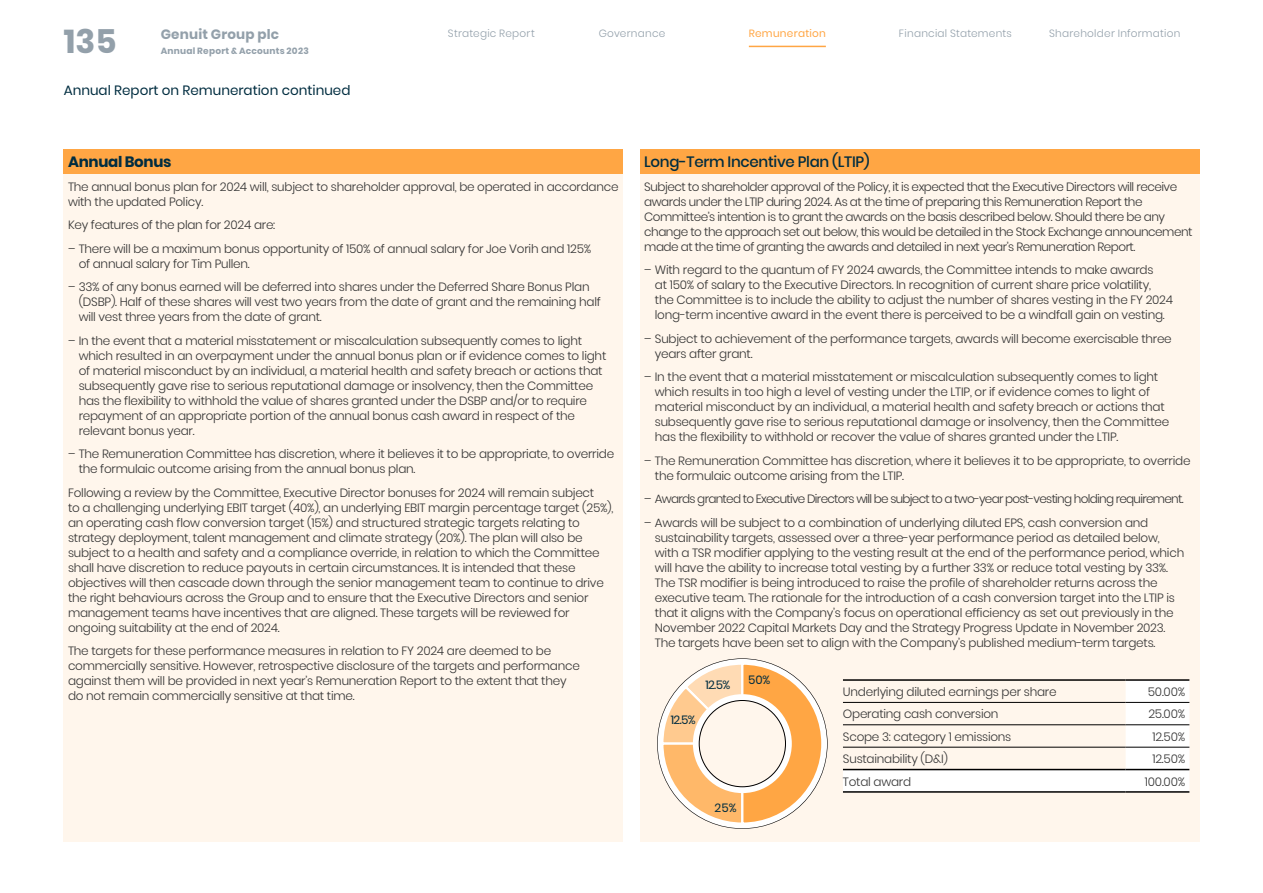
<style>
.page{position:relative;width:1263px;height:893px;background:#fff}
.page>*{position:absolute;margin:0;border:0;box-sizing:border-box;transform-origin:0 0}
.t1{font:700 33px "Poppins";color:#93a0aa}
.t2{font:500 15px "Poppins";letter-spacing:-.02em;color:#002d40}
.t3{font:700 15px "Poppins";letter-spacing:-.02em;color:#002d40}
.t4{font:13.5px "Poppins";color:#002d40}
.t5{font:700 13.5px "Poppins";letter-spacing:.015em;color:#93a0aa}
.t6{font:300 12px/15px "Poppins";letter-spacing:-.02em;color:#333}
.t7{font:300 12px/15px "Poppins";letter-spacing:-.04em;color:#333}
.t8{font:300 12px "Poppins";letter-spacing:-.06em;color:#333}
.t9{font:11.85px "Poppins";letter-spacing:-.025em;color:#002d40}
.t10{font:300 10.5px "Poppins";letter-spacing:.025em;color:#93a0aa}
.t11{font:10.5px "Poppins";letter-spacing:.025em;color:#ffa644}
.t12{font:700 9px "Poppins";letter-spacing:.025em;color:#93a0aa}
</style>
<div class="page">
<div style="left:64px;top:149px;width:559px;height:26px;background:#ffa644"></div>
<div style="left:64px;top:175px;width:559px;height:667px;background:#fff6ec"></div>
<div style="left:640px;top:149px;width:559px;height:26px;background:#ffa644"></div>
<div style="left:640px;top:175px;width:559px;height:667px;background:#fff6ec"></div>
<div style="left:1125px;top:681px;width:64px;height:110px;background:#fff"></div>
<div style="left:843px;top:769px;width:282px;height:23px;background:#fff"></div>
<hr style="left:843px;top:702px;width:282px;height:1px;background:#000">
<hr style="left:1125px;top:702px;width:64px;height:1px;background:#000">
<hr style="left:843px;top:724px;width:282px;height:1px;background:#000">
<hr style="left:1125px;top:724px;width:64px;height:1px;background:#000">
<hr style="left:843px;top:747px;width:282px;height:1px;background:#000">
<hr style="left:1125px;top:747px;width:64px;height:1px;background:#000">
<hr style="left:843px;top:769px;width:282px;height:1px;background:#000">
<hr style="left:1125px;top:769px;width:64px;height:1px;background:#000">
<hr style="left:843px;top:791px;width:282px;height:2px;background:#000">
<hr style="left:1125px;top:791px;width:64px;height:2px;background:#000">
<hr style="left:843px;top:679px;width:282px;height:2px;background:#000">
<hr style="left:1125px;top:679px;width:64px;height:2px;background:#000">
<svg style="left:657px;top:658px;width:170px;height:171px"></svg>
<svg style="left:693px;top:694px;width:99px;height:99px;background:#f0edeb"></svg>
<div style="left:699px;top:700px;width:86px;height:87px;background:#fff6ec;border-radius:50%"></div>
<hr style="left:749px;top:46px;width:77px;height:1px;background:#ffa644">
<h1 class="t1" style="left:64px;top:22px;width:54px">135</h1>
<p class="t5" style="left:161px;top:27px;width:120px">Genuit Group plc</p>
<p class="t12" style="left:161px;top:46px;width:150px">Annual Report &amp; Accounts 2023</p>
<p class="t4" style="left:64px;top:82px;width:288px">Annual Report on Remuneration continued</p>
<p class="t10" style="left:448px;top:27px;width:88px">Strategic Report</p>
<p class="t10" style="left:599px;top:27px;width:68px">Governance</p>
<p class="t11" style="left:749px;top:27px;width:79px">Remuneration</p>
<p class="t10" style="left:899px;top:27px;width:114px">Financial Statements</p>
<p class="t10" style="left:1049px;top:27px;width:133px">Shareholder Information</p>
<p class="t3" style="left:68px;top:153px;width:105px">Annual Bonus</p>
<p class="t6" style="left:68px;top:179px;width:552px">The annual bonus plan for 2024 will, subject to shareholder approval, be operated in accordance with the updated Policy.</p>
<p class="t6" style="left:68px;top:218px;width:209px">Key features of the plan for 2024 are:</p>
<p class="t6" style="left:79px;top:241px;width:514px;text-indent:-11px">– There will be a maximum bonus opportunity of 150% of annual salary for Joe Vorih and 125% of annual salary for Tim Pullen.</p>
<p class="t6" style="left:79px;top:280px;width:524px;text-indent:-11px">– 33% of any bonus earned will be deferred into shares under the Deferred Share Bonus Plan (DSBP). Half of these shares will vest two years from the date of grant and the remaining half will vest three years from the date of grant.</p>
<p class="t6" style="left:79px;top:333px;width:529px;text-indent:-11px">– In the event that a material misstatement or miscalculation subsequently comes to light which resulted in an overpayment under the annual bonus plan or if evidence comes to light of material misconduct by an individual, a material health and safety breach or actions that subsequently gave rise to serious reputational damage or insolvency, then the Committee has the flexibility to withhold the value of shares granted under the DSBP and/or to require repayment of an appropriate portion of the annual bonus cash award in respect of the relevant bonus year.</p>
<p class="t6" style="left:79px;top:447px;width:537px;text-indent:-11px">– The Remuneration Committee has discretion, where it believes it to be appropriate, to override the formulaic outcome arising from the annual bonus plan.</p>
<p class="t6" style="left:68px;top:485px;width:547px">Following a review by the Committee, Executive Director bonuses for 2024 will remain subject<br>to a challenging underlying EBIT target (40%), an underlying EBIT margin percentage target (25%), an operating cash flow conversion target (15%) and structured strategic targets relating to strategy deployment, talent management and climate strategy (20%). The plan will also be subject to a health and safety and a compliance override, in relation to which the Committee shall have discretion to reduce payouts in certain circumstances. It is intended that these objectives will then cascade down through the senior management team to continue to drive the right behaviours across the Group and to ensure that the Executive Directors and senior management teams have incentives that are aligned. These targets will be reviewed for ongoing suitability at the end of 2024.</p>
<p class="t6" style="left:68px;top:644px;width:513px">The targets for these performance measures in relation to FY 2024 are deemed to be commercially sensitive. However, retrospective disclosure of the targets and performance against them will be provided in next year’s Remuneration Report to the extent that they do not remain commercially sensitive at that time.</p>
<p class="t2" style="left:644px;top:153px;width:227px">Long-Term Incentive Plan (LTIP)</p>
<p class="t7" style="left:644px;top:179px;width:550px">Subject to shareholder approval of the Policy, it is expected that the Executive Directors will receive awards under the LTIP during 2024. As at the time of preparing this Remuneration Report the Committee’s intention is to grant the awards on the basis described below. Should there be any change to the approach set out below, this would be detailed in the Stock Exchange announcement made at the time of granting the awards and detailed in next year’s Remuneration Report.</p>
<p class="t6" style="left:655px;top:263px;width:520px;text-indent:-11px">– With regard to the quantum of FY 2024 awards, the Committee intends to make awards<br>at 150% of salary to the Executive Directors. In recognition of current share price volatility,<br>the Committee is to include the ability to adjust the number of shares vesting in the FY 2024 long-term incentive award in the event there is perceived to be a windfall gain on vesting.</p>
<p class="t6" style="left:655px;top:331px;width:518px;text-indent:-11px">– Subject to achievement of the performance targets, awards will become exercisable three years after grant.</p>
<p class="t6" style="left:655px;top:370px;width:516px;text-indent:-11px">– In the event that a material misstatement or miscalculation subsequently comes to light which results in too high a level of vesting under the LTIP, or if evidence comes to light of material misconduct by an individual, a material health and safety breach or actions that subsequently gave rise to serious reputational damage or insolvency, then the Committee has the flexibility to withhold or recover the value of shares granted under the LTIP.</p>
<p class="t6" style="left:655px;top:453px;width:537px;text-indent:-11px">– The Remuneration Committee has discretion, where it believes it to be appropriate, to override the formulaic outcome arising from the LTIP.</p>
<p class="t8" style="left:644px;top:492px;width:541px">– Awards granted to Executive Directors will be subject to a two-year post-vesting holding requirement.</p>
<p class="t6" style="left:655px;top:515px;width:531px;text-indent:-11px">– Awards will be subject to a combination of underlying diluted EPS, cash conversion and sustainability targets, assessed over a three-year performance period as detailed below, with a TSR modifier applying to the vesting result at the end of the performance period, which will have the ability to increase total vesting by a further 33% or reduce total vesting by 33%.<br>The TSR modifier is being introduced to raise the profile of shareholder returns across the executive team. The rationale for the introduction of a cash conversion target into the LTIP is that it aligns with the Company’s focus on operational efficiency as set out previously in the November 2022 Capital Markets Day and the Strategy Progress Update in November 2023.<br>The targets have been set to align with the Company’s published medium-term targets.</p>
<p class="t6" style="left:843px;top:684px;width:215px">Underlying diluted earnings per share</p>
<p class="t6" style="left:1148px;top:684px;width:39px">50.00%</p>
<p class="t6" style="left:843px;top:707px;width:157px">Operating cash conversion</p>
<p class="t6" style="left:1148px;top:707px;width:38px">25.00%</p>
<p class="t6" style="left:843px;top:729px;width:170px">Scope 3: category 1 emissions</p>
<p class="t6" style="left:1152px;top:729px;width:34px">12.50%</p>
<p class="t6" style="left:843px;top:751px;width:107px">Sustainability (D&amp;I)</p>
<p class="t6" style="left:1152px;top:751px;width:34px">12.50%</p>
<p class="t6" style="left:843px;top:774px;width:70px">Total award</p>
<p class="t6" style="left:1145px;top:774px;width:42px">100.00%</p>
<p class="t9" style="left:748px;top:673px;width:24px">50%</p>
<p class="t9" style="left:705px;top:678px;width:26px">12.5%</p>
<p class="t9" style="left:671px;top:713px;width:26px">12.5%</p>
<p class="t9" style="left:715px;top:801px;width:23px">25%</p>
</div>
